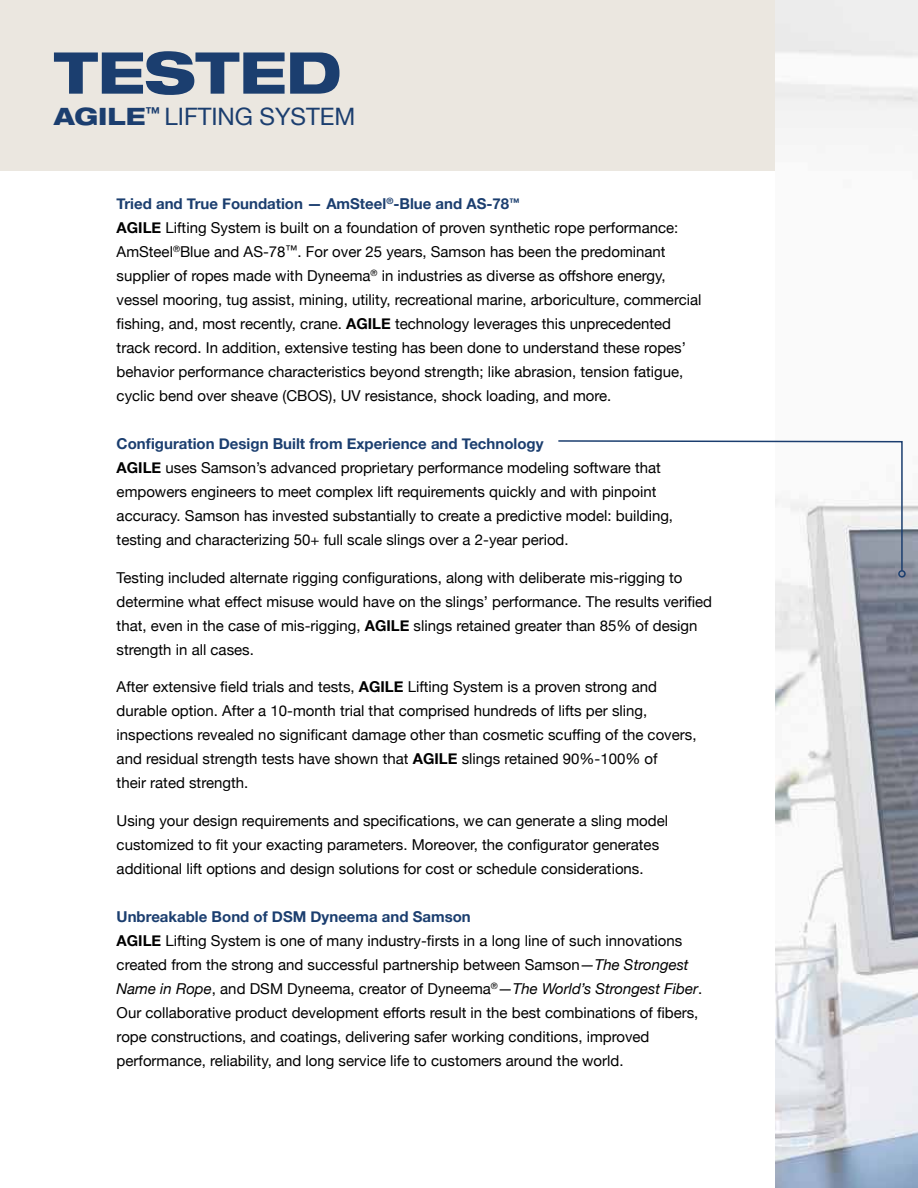
<style>
.page{position:relative;width:918px;height:1188px;background:#fff}
.page>*{position:absolute;margin:0;border:0;box-sizing:border-box;transform-origin:0 0}
.t1{font:800 expanded 57.6px "Helvetica Neue LT Std";letter-spacing:-.005em;color:#1b3e6f}
.t2{font:24px "Helvetica Neue";letter-spacing:-.005em;color:#1b3e6f}
.t3{font:15px/24px "Helvetica Neue";color:#000}
.s1{font-family:"Helvetica Neue LT Std";font-weight:800;font-stretch:expanded}
.s2{font-weight:700;color:#1b3e6f}
.s3{font-weight:700}
.s4{font-style:italic}
</style>
<div class="page">
<div style="left:0;top:0;width:810px;height:171px;background:#ebe7e0"></div>
<img style="left:775px;top:0;width:143px;height:1188px">
<svg style="left:558px;top:439px;width:345px;height:133px"></svg>
<div style="left:898px;top:570px;width:8px;height:8px;border:2px solid #1b3e6f;border-radius:50%"></div>
<h1 class="t1" style="left:54px;top:36px;width:289px">TESTED</h1>
<h2 class="t2" style="left:54px;top:99px;width:303px"><span class="s1">AGILE</span><sup>™</sup> LIFTING SYSTEM</h2>
<p class="t3" style="left:117px;top:193px;width:586px"><span class="s2">Tried and True Foundation — AmSteel</span><sup>®</sup><span class="s2">-Blue and AS-78</span><sup>™<br></sup><span class="s3">AGILE</span> Lifting System is built on a foundation of proven synthetic rope performance:<br>AmSteel<sup>®</sup>Blue and AS-78<sup>™</sup>. For over 25 years, Samson has been the predominant supplier of ropes made with Dyneema<sup>®</sup> in industries as diverse as offshore energy, vessel mooring, tug assist, mining, utility, recreational marine, arboriculture, commercial fishing, and, most recently, crane. <span class="s3">AGILE</span> technology leverages this unprecedented track record. In addition, extensive testing has been done to understand these ropes’ behavior performance characteristics beyond strength; like abrasion, tension fatigue, cyclic bend over sheave (CBOS), UV resistance, shock loading, and more.</p>
<p class="t3" style="left:117px;top:433px;width:558px"><span class="s2">Configuration Design Built from Experience and Technology<br></span><span class="s3">AGILE</span> uses Samson’s advanced proprietary performance modeling software that empowers engineers to meet complex lift requirements quickly and with pinpoint accuracy. Samson has invested substantially to create a predictive model: building, testing and characterizing 50+ full scale slings over a 2-year period.</p>
<p class="t3" style="left:117px;top:566px;width:597px">Testing included alternate rigging configurations, along with deliberate mis-rigging to determine what effect misuse would have on the slings’ performance. The results verified that, even in the case of mis-rigging, <span class="s3">AGILE</span> slings retained greater than 85% of design strength in all cases.</p>
<p class="t3" style="left:117px;top:676px;width:581px">After extensive field trials and tests, <span class="s3">AGILE</span> Lifting System is a proven strong and durable option. After a 10-month trial that comprised hundreds of lifts per sling, inspections revealed no significant damage other than cosmetic scuffing of the covers, and residual strength tests have shown that <span class="s3">AGILE</span> slings retained 90%-100% of<br>their rated strength.</p>
<p class="t3" style="left:117px;top:809px;width:553px">Using your design requirements and specifications, we can generate a sling model customized to fit your exacting parameters. Moreover, the configurator generates additional lift options and design solutions for cost or schedule considerations.</p>
<p class="t3" style="left:117px;top:905px;width:587px"><span class="s2">Unbreakable Bond of DSM Dyneema and Samson<br></span><span class="s3">AGILE</span> Lifting System is one of many industry-firsts in a long line of such innovations created from the strong and successful partnership between Samson—<span class="s4">The Strongest Name in Rope</span>, and DSM Dyneema, creator of Dyneema<sup>®</sup>—<span class="s4">The World’s Strongest Fiber</span>.<br>Our collaborative product development efforts result in the best combinations of fibers, rope constructions, and coatings, delivering safer working conditions, improved performance, reliability, and long service life to customers around the world.</p>
</div>
